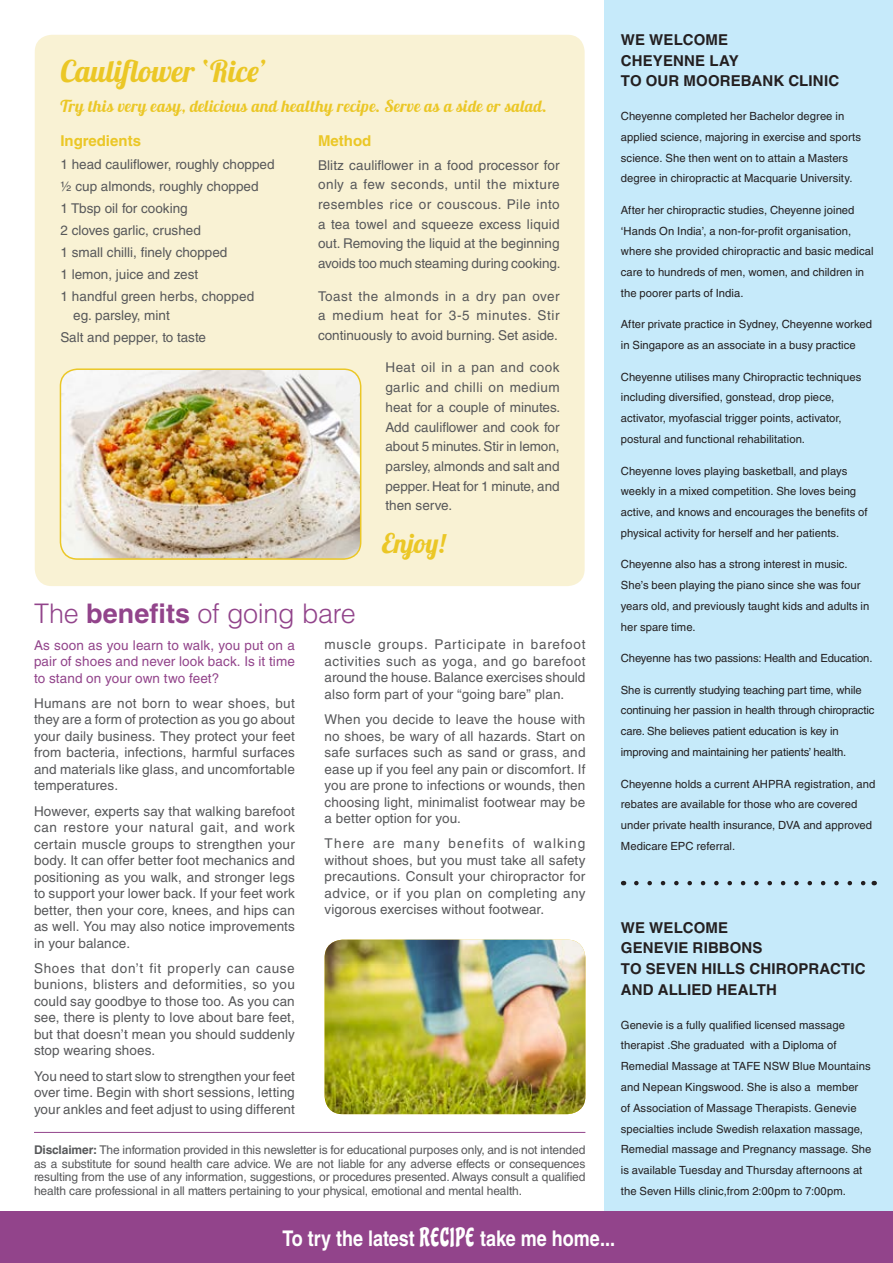
<style>
.page{position:relative;width:893px;height:1263px;background:#fff}
.page>*{position:absolute;margin:0;border:0;box-sizing:border-box;transform-origin:0 0}
.t1{font:30px "Lobster 1.4";color:#ebc726}
.t2{font:300 27px "Helvetica LT Std";letter-spacing:-.015em;color:#92448b}
.t3{font:27px "Lobster 1.4";color:#ebc726}
.t4{font:700 21.6px "Helvetica LT Std";color:#fff;scale:.83 1}
.t5{font:16.5px "Lobster 1.3";letter-spacing:.02em;color:#ebc726}
.t6{font:700 15px/20.9px "Helvetica LT Std";letter-spacing:.01em;color:#231f20}
.t7{font:700 15px "Helvetica LT Std";color:#ebc726}
.t8{font:13.5px/16.5px "Helvetica LT Std";color:#57585a;text-align:justify}
.t9{font:13.5px/16.5px "Helvetica LT Std";letter-spacing:.005em;color:#92448b;text-align:justify}
.t10{font:12px/13.5px "Helvetica LT Std";letter-spacing:-.01em;color:#57585a;text-align:justify}
.t11{font:11.25px/20.9px "Helvetica LT Std";letter-spacing:.005em;color:#231f20}
.s1{font-weight:700}
.s2{font-family:"Chicle";font-weight:400;font-size:25.2px}
</style>
<div class="page">
<img style="left:325px;top:940px;width:260px;height:174px">
<hr style="left:34px;top:1132px;width:551px;height:1px;background:#92448b">
<div style="left:604px;top:0;width:289px;height:1211px;background:#c6eafa"></div>
<div style="left:0;top:1212px;width:893px;height:51px;background:#92448b"></div>
<svg style="left:636px;top:881px;width:230px;height:4px"></svg>
<div style="left:35px;top:35px;width:550px;height:551px;background:#f9f2d4;border-radius:17px"></div>
<img style="left:60px;top:369px;width:301px;height:190px">
<div style="left:60px;top:368px;width:301px;height:192px;border:2px solid #ebc726;border-radius:17px"></div>
<h1 class="t1" style="left:61px;top:52px;width:209px">Cauliflower ‘Rice’</h1>
<p class="t5" style="left:61px;top:95px;width:488px">Try this very easy, delicious and healthy recipe. Serve as a side or salad.</p>
<p class="t7" style="left:318px;top:131px;width:55px">Method</p>
<p class="t8" style="left:318px;top:155px;width:244px;line-height:19.6px">Blitz cauliflower in a food processor for only a few seconds, until the mixture resembles rice or couscous. Pile into a tea towel and squeeze excess liquid out. Removing the liquid at the beginning avoids too much steaming during cooking.</p>
<p class="t8" style="left:318px;top:286px;width:243px;line-height:19.6px">Toast the almonds in a dry pan over a medium heat for 3-5 minutes. Stir continuously to avoid burning. Set aside.</p>
<p class="t8" style="left:386px;top:358px;width:176px;line-height:19.6px">Heat oil in a pan and cook garlic and chilli on medium heat for a couple of minutes.<br>Add cauliflower and cook for about 5 minutes. Stir in lemon, parsley, almonds and salt and pepper. Heat for 1 minute, and then serve.</p>
<h2 class="t3" style="left:382px;top:526px;width:65px">Enjoy!</h2>
<p class="t7" style="left:60px;top:131px;width:82px">Ingredients</p>
<p class="t8" style="left:60px;top:153px;width:216px;line-height:22px;text-align:left">1 head cauliflower, roughly chopped ½ cup almonds, roughly chopped<br>1 Tbsp oil for cooking<br>2 cloves garlic, crushed<br>1 small chilli, finely chopped<br>1 lemon, juice and zest<br>1 handful green herbs, chopped</p>
<p class="t8" style="left:60px;top:304px;width:147px;line-height:22px;text-indent:13px">eg. parsley, mint<br>Salt and pepper, to taste</p>
<h2 class="t2" style="left:34px;top:597px;width:323px">The <span class="s1">benefits</span> of going bare</h2>
<p class="t9" style="left:34px;top:636px;width:262px">As soon as you learn to walk, you put on a pair of shoes and never look back. Is it time to stand on your own two feet?</p>
<p class="t8" style="left:34px;top:695px;width:262px">Humans are not born to wear shoes, but they are a form of protection as you go about your daily business. They protect your feet from bacteria, infections, harmful surfaces and materials like glass, and uncomfortable temperatures.</p>
<p class="t8" style="left:34px;top:802px;width:262px">However, experts say that walking barefoot can restore your natural gait, and work certain muscle groups to strengthen your body. It can offer better foot mechanics and positioning as you walk, and stronger legs to support your lower back. If your feet work better, then your core, knees, and hips can as well. You may also notice improvements in your balance.</p>
<p class="t8" style="left:34px;top:960px;width:262px">Shoes that don’t fit properly can cause bunions, blisters and deformities, so you could say goodbye to those too. As you can see, there is plenty to love about bare feet, but that doesn’t mean you should suddenly stop wearing shoes.</p>
<p class="t8" style="left:34px;top:1067px;width:262px">You need to start slow to strengthen your feet over time. Begin with short sessions, letting your ankles and feet adjust to using different</p>
<p class="t8" style="left:325px;top:636px;width:262px">muscle groups. Participate in barefoot activities such as yoga, and go barefoot around the house. Balance exercises should also form part of your “going bare” plan.</p>
<p class="t8" style="left:325px;top:711px;width:262px">When you decide to leave the house with no shoes, be wary of all hazards. Start on safe surfaces such as sand or grass, and ease up if you feel any pain or discomfort. If you are prone to infections or wounds, then choosing light, minimalist footwear may be a better option for you.</p>
<p class="t8" style="left:325px;top:835px;width:262px">There are many benefits of walking without shoes, but you must take all safety precautions. Consult your chiropractor for advice, or if you plan on completing any vigorous exercises without footwear.</p>
<p class="t10" style="left:34px;top:1143px;width:553px"><span class="s1">Disclaimer:</span> The information provided in this newsletter is for educational purposes only, and is not intended as a substitute for sound health care advice. We are not liable for any adverse effects or consequences resulting from the use of any information, suggestions, or procedures presented. Always consult a qualified health care professional in all matters pertaining to your physical, emotional and mental health.</p>
<p class="t6" style="left:621px;top:29px;width:220px">WE WELCOME<br>CHEYENNE LAY<br>TO OUR MOOREBANK CLINIC</p>
<p class="t11" style="left:621px;top:106px;width:242px">Cheyenne completed her Bachelor degree in applied science, majoring in exercise and sports science. She then went on to attain a Masters degree in chiropractic at Macquarie University.</p>
<p class="t11" style="left:621px;top:199px;width:254px">After her chiropractic studies, Cheyenne joined ‘Hands On India’, a non-for-profit organisation, where she provided chiropractic and basic medical care to hundreds of men, women, and children in the poorer parts of India.</p>
<p class="t11" style="left:621px;top:314px;width:253px">After private practice in Sydney, Cheyenne worked in Singapore as an associate in a busy practice</p>
<p class="t11" style="left:621px;top:366px;width:242px">Cheyenne utilises many Chiropractic techniques including diversified, gonstead, drop piece, activator, myofascial trigger points, activator, postural and functional rehabilitation.</p>
<p class="t11" style="left:621px;top:460px;width:248px">Cheyenne loves playing basketball, and plays weekly in a mixed competition. She loves being active, and knows and encourages the benefits of physical activity for herself and her patients.</p>
<p class="t11" style="left:621px;top:554px;width:250px">Cheyenne also has a strong interest in music.<br>She’s been playing the piano since she was four years old, and previously taught kids and adults in her spare time.</p>
<p class="t11" style="left:621px;top:648px;width:253px">Cheyenne has two passions: Health and Education.</p>
<p class="t11" style="left:621px;top:679px;width:255px">She is currently studying teaching part time, while continuing her passion in health through chiropractic care. She believes patient education is key in improving and maintaining her patients’ health.</p>
<p class="t11" style="left:621px;top:773px;width:256px">Cheyenne holds a current AHPRA registration, and rebates are available for those who are covered under private health insurance, DVA and approved Medicare EPC referral.</p>
<p class="t6" style="left:621px;top:917px;width:246px">WE WELCOME<br>GENEVIE RIBBONS<br>TO SEVEN HILLS CHIROPRACTIC<br>AND ALLIED HEALTH</p>
<p class="t11" style="left:621px;top:1014px;width:252px">Genevie is a fully qualified licensed massage therapist .She graduated with a Diploma of Remedial Massage at TAFE NSW Blue Mountains and Nepean Kingswood. She is also a member<br>of Association of Massage Therapists. Genevie specialties include Swedish relaxation massage, Remedial massage and Pregnancy massage. She is available Tuesday and Thursday afternoons at the Seven Hills clinic,from 2:00pm to 7:00pm.</p>
<h3 class="t4" style="left:282px;top:1225px;width:403px">To try the latest <span class="s2">RECIPE</span> take me home...</h3>
</div>
